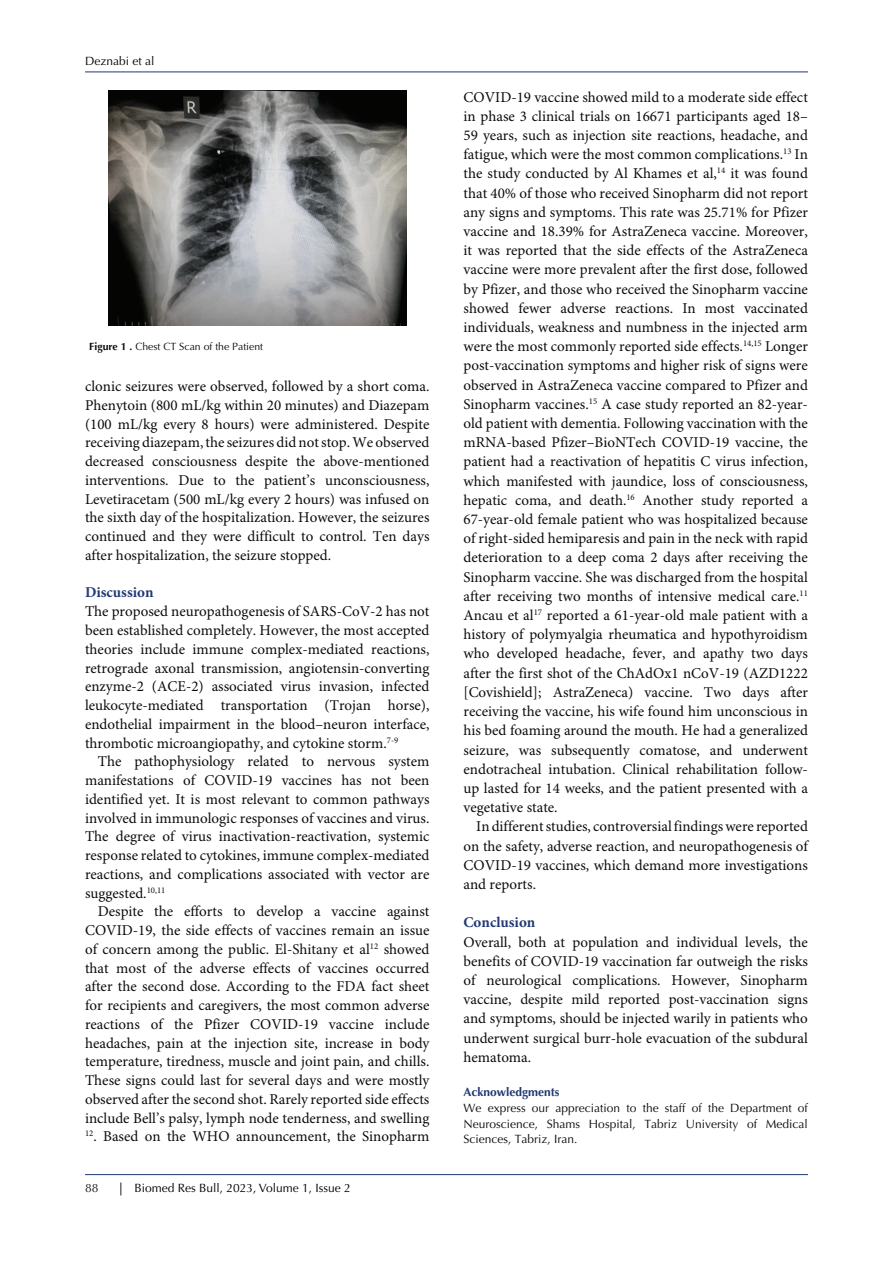
<style>
.page{position:relative;width:893px;height:1263px;background:#fff}
.page>*{position:absolute;margin:0;border:0;box-sizing:border-box;transform-origin:0 0}
.t1{font:15px/19.2px "Minion Pro";color:#0b0c0b;text-align:justify}
.t2{font:700 15px "Minion Pro";color:#213873}
.t3{font:12px/15.8px "Optima LT Std";color:#0b0c0b;text-align:justify}
.t4{font:12px "Optima LT Std";color:#000}
.t5{font:700 12px "Optima LT Std";color:#213873}
.t6{font:12px "Optima LT Std";color:#040503}
.t7{font:12px "Optima LT Std";color:#231f20}
.t8{font:10.5px "Optima LT Std";color:#0b0c0b}
.s1{font-weight:700}
.s2{color:#150000}
</style>
<div class="page">
<hr style="left:85px;top:72px;width:723px;height:1px;background:#213873">
<hr style="left:85px;top:1174px;width:723px;height:1px;background:#213873">
<svg style="left:120px;top:1182px;width:1px;height:13px"></svg>
<img style="left:108px;top:91px;width:298px;height:234px">
<p class="t6" style="left:85px;top:54px;width:71px">Deznabi et al</p>
<p class="t8" style="left:89px;top:340px;width:175px"><span class="s1">Figure 1 .</span> Chest CT Scan of the Patient</p>
<p class="t1" style="left:85px;top:378px;width:346px;line-height:18.8px">clonic seizures were observed, followed by a short coma.<br>Phenytoin (800 mL/kg within 20 minutes) and Diazepam (100 mL/kg every 8 hours) were administered. Despite receiving diazepam, the seizures did not stop. We observed decreased consciousness despite the above-mentioned interventions. Due to the patient’s unconsciousness, Levetiracetam (500 mL/kg every 2 hours) was infused on the sixth day of the hospitalization. However, the seizures continued and they were difficult to control. Ten days after hospitalization, the seizure stopped.</p>
<p class="t2" style="left:85px;top:582px;width:70px">Discussion</p>
<p class="t1" style="left:85px;top:603px;width:346px;line-height:18.8px">The proposed neuropathogenesis of SARS-CoV-2 has not been established completely. However, the most accepted theories include immune complex-mediated reactions, retrograde axonal transmission, angiotensin-converting enzyme-2 (ACE-2) associated virus invasion, infected leukocyte-mediated transportation (Trojan horse), endothelial impairment in the blood–neuron interface, thrombotic microangiopathy, and cytokine storm.<sup>7-9</sup></p>
<p class="t1" style="left:85px;top:753px;width:346px;line-height:18.8px;text-indent:13px">The pathophysiology related to nervous system manifestations of COVID-19 vaccines has not been identified yet. It is most relevant to common pathways involved in immunologic responses of vaccines and virus.<br>The degree of virus inactivation-reactivation, systemic response related to cytokines, immune complex-mediated reactions, and complications associated with vector are suggested.<sup>10,11</sup></p>
<p class="t1" style="left:85px;top:903px;width:346px;line-height:18.8px;text-indent:13px">Despite the efforts to develop a vaccine against COVID-19, the side effects of vaccines remain an issue of concern among the public. El-Shitany et al<sup>12</sup> showed that most of the adverse effects of vaccines occurred after the second dose. According to the FDA fact sheet for recipients and caregivers, the most common adverse reactions of the Pfizer COVID-19 vaccine include headaches, pain at the injection site, increase in body temperature, tiredness, muscle and joint pain, and chills.<br>These signs could last for several days and were mostly observed after the second shot. Rarely reported side effects include Bell’s palsy, lymph node tenderness, and swelling</p>
<p class="t1" style="left:85px;top:1127px;width:346px"><sup>12</sup>. Based on the WHO announcement, the Sinopharm</p>
<p class="t7" style="left:85px;top:1180px;width:15px">88</p>
<p class="t4" style="left:134px;top:1180px;width:218px">Biomed Res Bull, 2023, Volum<span class="s2">e</span> 1, Issue 2</p>
<p class="t1" style="left:463px;top:88px;width:346px">COVID-19 vaccine showed mild to a moderate side effect in phase 3 clinical trials on 16671 participants aged 18– 59 years, such as injection site reactions, headache, and fatigue, which were the most common complications.<sup>13</sup> In the study conducted by Al Khames et al,<sup>14</sup> it was found that 40% of those who received Sinopharm did not report any signs and symptoms. This rate was 25.71% for Pfizer vaccine and 18.39% for AstraZeneca vaccine. Moreover, it was reported that the side effects of the AstraZeneca vaccine were more prevalent after the first dose, followed by Pfizer, and those who received the Sinopharm vaccine showed fewer adverse reactions. In most vaccinated individuals, weakness and numbness in the injected arm were the most commonly reported side effects.<sup>14,15</sup> Longer post-vaccination symptoms and higher risk of signs were observed in AstraZeneca vaccine compared to Pfizer and Sinopharm vaccines.<sup>15</sup> A case study reported an 82-year&shy;old patient with dementia. Following vaccination with the mRNA-based Pfizer–BioNTech COVID-19 vaccine, the patient had a reactivation of hepatitis C virus infection, which manifested with jaundice, loss of consciousness, hepatic coma, and death.<sup>16</sup> Another study reported a 67-year-old female patient who was hospitalized because of right-sided hemiparesis and pain in the neck with rapid deterioration to a deep coma 2 days after receiving the Sinopharm vaccine. She was discharged from the hospital after receiving two months of intensive medical care.<sup>11<br></sup>Ancau et al<sup>17</sup> reported a 61-year-old male patient with a history of polymyalgia rheumatica and hypothyroidism who developed headache, fever, and apathy two days after the first shot of the ChAdOx1 nCoV-19 (AZD1222 [Covishield]; AstraZeneca) vaccine. Two days after receiving the vaccine, his wife found him unconscious in his bed foaming around the mouth. He had a generalized seizure, was subsequently comatose, and underwent endotracheal intubation. Clinical rehabilitation follow&shy;up lasted for 14 weeks, and the patient presented with a vegetative state.</p>
<p class="t1" style="left:463px;top:817px;width:346px;text-indent:13px">In different studies, controversial findings were reported on the safety, adverse reaction, and neuropathogenesis of COVID-19 vaccines, which demand more investigations and reports.</p>
<p class="t2" style="left:463px;top:912px;width:73px">Conclusion</p>
<p class="t1" style="left:463px;top:933px;width:346px">Overall, both at population and individual levels, the benefits of COVID-19 vaccination far outweigh the risks of neurological complications. However, Sinopharm vaccine, despite mild reported post-vaccination signs and symptoms, should be injected warily in patients who underwent surgical burr-hole evacuation of the subdural hematoma.</p>
<p class="t5" style="left:463px;top:1085px;width:98px">Acknowledgments</p>
<p class="t3" style="left:463px;top:1100px;width:346px">We express our appreciation to the staff of the Department of Neuroscience, Shams Hospital, Tabriz University of Medical Sciences, Tabriz, Iran.</p>
</div>
